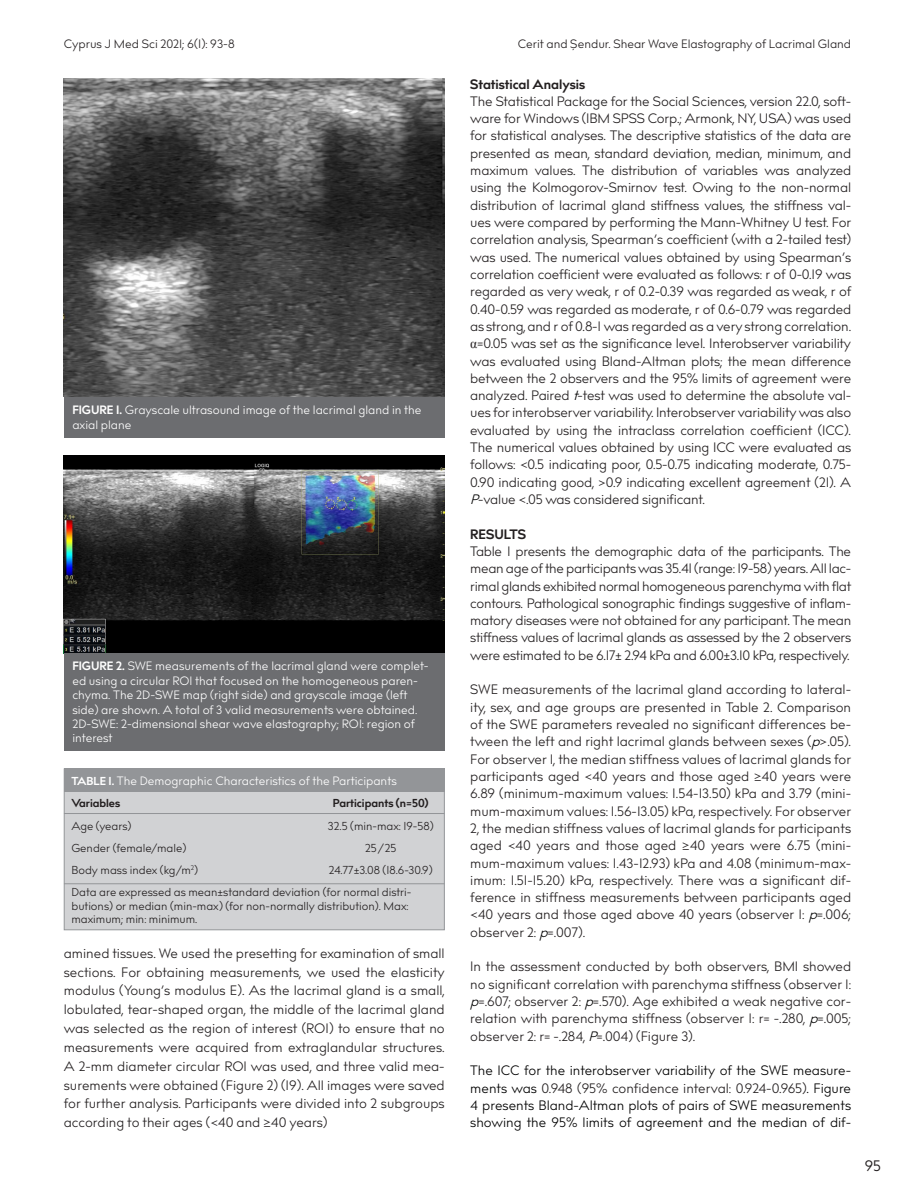
<style>
.page{position:relative;width:915px;height:1191px;background:#fff}
.page>*{position:absolute;margin:0;border:0;box-sizing:border-box;transform-origin:0 0}
.t1{font:15px "billcorporatenarrow";color:#231f20}
.t2{font:13.5px/17.2px "billcorporatenarrow";color:#231f20;text-align:justify}
.t3{font:13.5px/17.2px "billcorporatenarrow";color:#000;text-align:justify}
.t4{font:700 13.5px "billcorporatenarrow";color:#231f20}
.t5{font:12px/14.4px "billcorporatenarrow";color:#fff}
.t6{font:12px "billcorporatenarrow";color:#231f20}
.t7{font:11.4px/13.6px "billcorporatenarrow";color:#231f20}
.t8{font:700 11.4px "billcorporatenarrow";color:#231f20}
.s1{font-weight:700}
.s2{font-weight:700;font-size:11.4px}
.s3{font-family:"Times New Roman"}
.s4{font-style:italic;color:#000}
.s5{color:#231f20}
</style>
<div class="page">
<div style="left:64px;top:768px;width:380px;height:162px;background:#d1d2d4;border:1px solid #939598"></div>
<div style="left:64px;top:769px;width:380px;height:23px;background:#939598"></div>
<hr style="left:64px;top:883px;width:380px;height:1px;background:#939598">
<hr style="left:64px;top:813px;width:380px;height:1px;background:#939598">
<img style="left:64px;top:79px;width:380px;height:318px">
<div style="left:64px;top:397px;width:380px;height:40px;background:#6c6d70"></div>
<img style="left:64px;top:455px;width:380px;height:198px">
<div style="left:64px;top:653px;width:380px;height:98px;background:#6c6d70"></div>
<p class="t6" style="left:64px;top:36px;width:172px">Cyprus J Med Sci 2021; 6(1): 93-8</p>
<p class="t6" style="left:517px;top:36px;width:335px">Cerit and Şendur. Shear Wave Elastography of Lacrimal Gland</p>
<p class="t5" style="left:72px;top:403px;width:351px"><span class="s1">FIGURE 1.</span> Grayscale ultrasound image of the lacrimal gland in the axial plane</p>
<p class="t5" style="left:72px;top:659px;width:358px"><span class="s1">FIGURE 2.</span> SWE measurements of the lacrimal gland were complet&shy;ed using a circular ROI that focused on the homogeneous paren&shy;chyma. The 2D-SWE map (right side) and grayscale image (left side) are shown. A total of 3 valid measurements were obtained.<br>2D-SWE: 2-dimensional shear wave elastography; ROI: region of interest</p>
<p class="t5" style="left:71px;top:774px;width:327px"><span class="s2">TABLE 1.</span> The Demographic Characteristics of the Participants</p>
<p class="t8" style="left:71px;top:795px;width:50px">Variables</p>
<p class="t8" style="left:333px;top:795px;width:97px">Participants (n=50)</p>
<p class="t7" style="left:71px;top:819px;width:61px">Age (years)</p>
<p class="t7" style="left:328px;top:819px;width:107px">32.5 (min-max: 19-58)</p>
<p class="t7" style="left:71px;top:841px;width:116px">Gender (female/male)</p>
<p class="t7" style="left:365px;top:841px;width:33px">25/25</p>
<p class="t7" style="left:71px;top:863px;width:128px">Body mass index (kg/m<sup>2</sup>)</p>
<p class="t7" style="left:329px;top:863px;width:105px">24.77±3.08 (18.6-30.9)</p>
<p class="t7" style="left:71px;top:885px;width:341px">Data are expressed as mean±standard deviation (for normal distri&shy;butions) or median (min-max) (for non-normally distribution). Max: maximum; min: minimum.</p>
<p class="t2" style="left:64px;top:944px;width:382px;line-height:18.8px">amined tissues. We used the presetting for examination of small sections. For obtaining measurements, we used the elasticity modulus (Young’s modulus E). As the lacrimal gland is a small, lobulated, tear-shaped organ, the middle of the lacrimal gland was selected as the region of interest (ROI) to ensure that no measurements were acquired from extraglandular structures.<br>A 2-mm diameter circular ROI was used, and three valid mea&shy;surements were obtained (Figure 2) (19). All images were saved for further analysis. Participants were divided into 2 subgroups according to their ages (&lt;40 and ≥40 years)</p>
<p class="t4" style="left:470px;top:74px;width:116px">Statistical Analysis</p>
<p class="t2" style="left:470px;top:93px;width:382px">The Statistical Package for the Social Sciences, version 22.0, soft&shy;ware for Windows (IBM SPSS Corp.; Armonk, NY, USA) was used for statistical analyses. The descriptive statistics of the data are presented as mean, standard deviation, median, minimum, and maximum values. The distribution of variables was analyzed using the Kolmogorov-Smirnov test. Owing to the non-normal distribution of lacrimal gland stiffness values, the stiffness val&shy;ues were compared by performing the Mann-Whitney U test. For correlation analysis, Spearman’s coefficient (with a 2-tailed test) was used. The numerical values obtained by using Spearman’s correlation coefficient were evaluated as follows: r of 0-0.19 was regarded as very weak, r of 0.2-0.39 was regarded as weak, r of 0.40-0.59 was regarded as moderate, r of 0.6-0.79 was regarded as strong, and r of 0.8-1 was regarded as a very strong correlation. <span class="s3">α</span>=0.05 was set as the significance level. Interobserver variability was evaluated using Bland-Altman plots; the mean difference between the 2 observers and the 95% limits of agreement were analyzed. Paired <span class="s4">t</span>-test was used to determine the absolute val&shy;ues for interobserver variability. Interobserver variability was also evaluated by using the intraclass correlation coefficient (ICC).<br>The numerical values obtained by using ICC were evaluated as follows: &lt;0.5 indicating poor, 0.5-0.75 indicating moderate, 0.75- 0.90 indicating good, &gt;0.9 indicating excellent agreement (21). A <span class="s4">P</span>-value &lt;.05 was considered significant.</p>
<p class="t4" style="left:470px;top:524px;width:57px">RESULTS</p>
<p class="t2" style="left:470px;top:543px;width:382px">Table 1 presents the demographic data of the participants. The mean age of the participants was 35.41 (range: 19-58) years. All lac&shy;rimal glands exhibited normal homogeneous parenchyma with flat contours. Pathological sonographic findings suggestive of inflam&shy;matory diseases were not obtained for any participant. The mean stiffness values of lacrimal glands as assessed by the 2 observers were estimated to be 6.17± 2.94 kPa and 6.00±3.10 kPa, respectively.</p>
<p class="t2" style="left:470px;top:681px;width:382px">SWE measurements of the lacrimal gland according to lateral&shy;ity, sex, and age groups are presented in Table 2. Comparison of the SWE parameters revealed no significant differences be&shy;tween the left and right lacrimal glands between sexes (<span class="s4">p</span>&gt;.05).<br>For observer 1, the median stiffness values of lacrimal glands for participants aged &lt;40 years and those aged ≥40 years were 6.89 (minimum-maximum values: 1.54-13.50) kPa and 3.79 (mini&shy;mum-maximum values: 1.56-13.05) kPa, respectively. For observer 2, the median stiffness values of lacrimal glands for participants aged &lt;40 years and those aged ≥40 years were 6.75 (mini&shy;mum-maximum values: 1.43-12.93) kPa and 4.08 (minimum-max&shy;imum: 1.51-15.20) kPa, respectively. There was a significant dif&shy;ference in stiffness measurements between participants aged &lt;40 years and those aged above 40 years (observer 1: <span class="s4">p</span>=.006; observer 2: <span class="s4">p</span>=.007).</p>
<p class="t2" style="left:470px;top:958px;width:382px">In the assessment conducted by both observers, BMI showed no significant correlation with parenchyma stiffness (observer 1: <span class="s4">p</span>=.607; observer 2: <span class="s4">p</span>=.570). Age exhibited a weak negative cor&shy;relation with parenchyma stiffness (observer 1: r= -.280, <span class="s4">p</span>=.005; observer 2: r= -.284, <span class="s4">P</span>=.004) (Figure 3).</p>
<p class="t3" style="left:470px;top:1062px;width:382px">The ICC for the interobserver variability of the SWE measure&shy;ments was <span class="s5">0.948 (95% confidence interval: 0.924-0.965)</span>. Figure 4 presents Bland-Altman plots of pairs of SWE measurements showing the 95% limits of agreement and the median of dif-</p>
<p class="t1" style="left:864px;top:1155px;width:18px">95</p>
</div>
